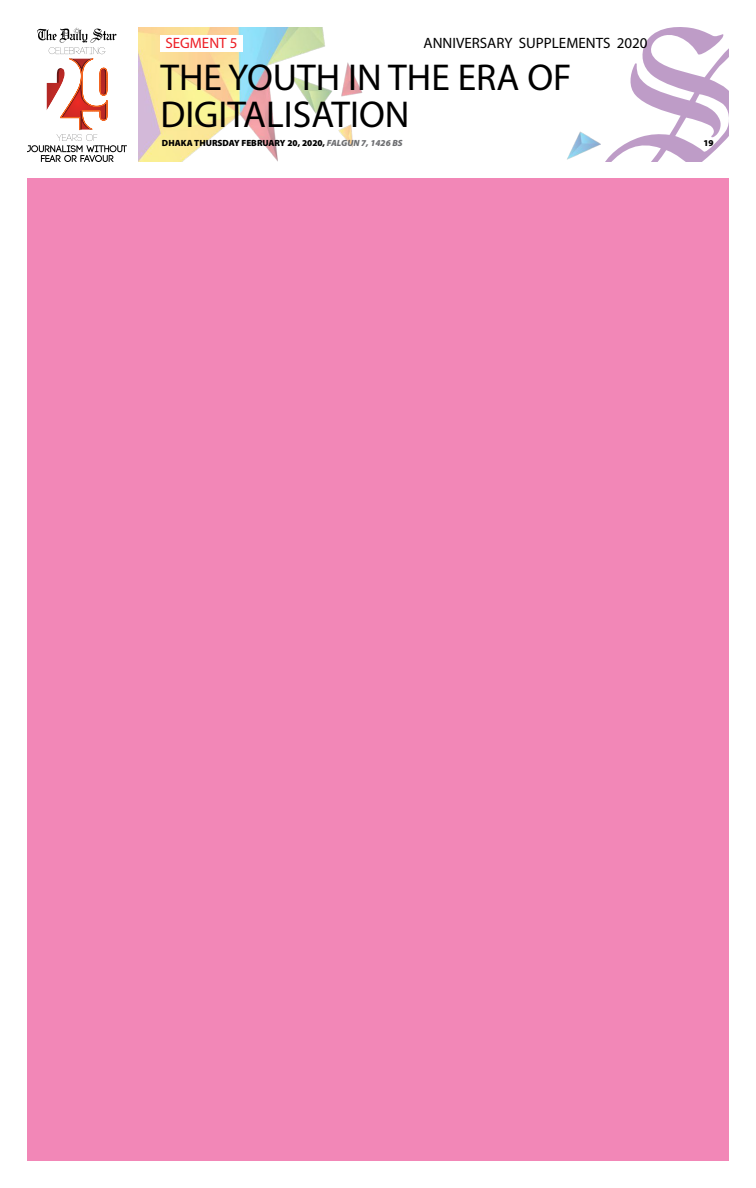
<style>
.page{position:relative;width:756px;height:1188px;background:#fff}
.page>*{position:absolute;margin:0;border:0;box-sizing:border-box;transform-origin:0 0}
.t1{font:37.5px/37.5px "Myriad Pro";color:#000}
.t2{font:15px "Myriad Pro";color:#000}
.t3{font:15px "Myriad Pro";color:#ed1d24}
.t4{font:900 9px "Myriad Pro";color:#000}
.s1{font-style:italic;color:#6d6e71}
</style>
<div class="page">
<svg style="left:600px;top:27px;width:129px;height:135px"></svg>
<img style="left:138px;top:27px;width:462px;height:135px">
<svg style="left:27px;top:27px;width:100px;height:135px"></svg>
<div style="left:160px;top:35px;width:83px;height:16px;background:#fff"></div>
<div style="left:27px;top:178px;width:702px;height:983px;background:#f287b7"></div>
<h2 class="t3" style="left:165px;top:34px;width:74px">SEGMENT 5</h2>
<h2 class="t2" style="left:424px;top:34px;width:226px">ANNIVERSARY SUPPLEMENTS 2020</h2>
<h1 class="t1" style="left:160px;top:58px;width:413px">THE YOUTH IN THE ERA OF<br>DIGITALISATION</h1>
<p class="t4" style="left:162px;top:140px;width:242px">DHAKA THURSDAY FEBRUARY 20, 2020, <span class="s1">FALGUN 7, 1426 BS</span></p>
<p class="t4" style="left:703px;top:140px;width:12px">19</p>
</div>
